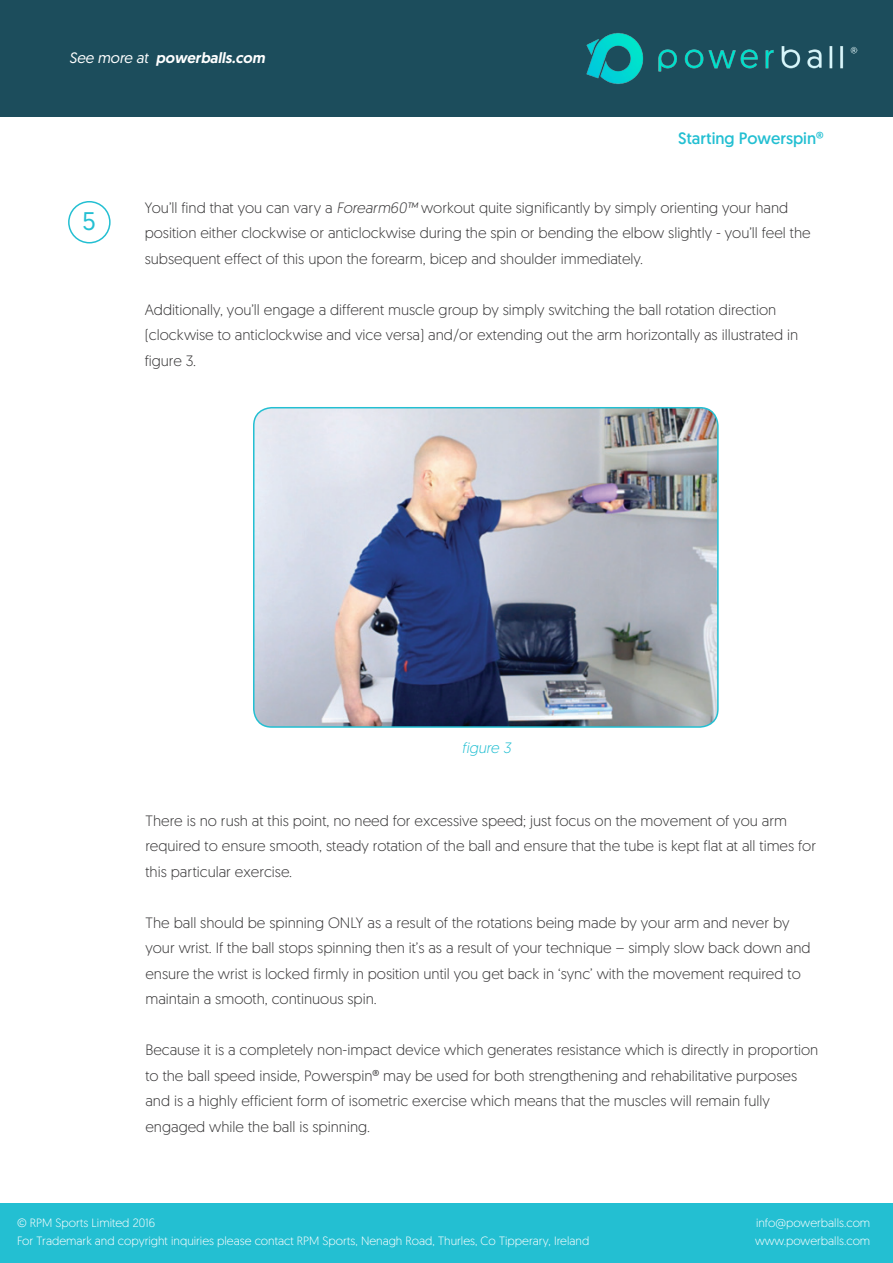
<style>
.page{position:relative;width:893px;height:1263px;background:#fff}
.page>*{position:absolute;margin:0;border:0;box-sizing:border-box;transform-origin:0 0}
.t1{font:25.5px "Geomanist";color:#23bfd2}
.t2{font:16.5px "Geomanist";color:#23bfd2}
.t3{font:300 15px/25.5px "Geomanist";color:#363536}
.t4{font:italic 500 15px "Geomanist";color:#fff}
.t5{font:italic 300 15px "Geomanist";color:#23bfd2}
.t6{font:300 12px/18px "Geomanist";color:#fff}
.s1{font-weight:400}
.s2{font-style:italic}
</style>
<div class="page">
<div style="left:0;top:0;width:893px;height:117px;background:#1c4d5c"></div>
<img style="left:586px;top:33px;width:272px;height:51px">
<div style="left:0;top:1203px;width:893px;height:60px;background:#23bfd2"></div>
<div style="left:68px;top:201px;width:43px;height:42px;border:2px solid #23bfd2;border-radius:50%"></div>
<img style="left:254px;top:408px;width:462px;height:319px">
<div style="left:253px;top:407px;width:466px;height:321px;border:2px solid #23bfd2;border-radius:18px"></div>
<p class="t4" style="left:69px;top:48px;width:197px"><span class="s1">See more at</span> powerballs.com</p>
<p class="t2" style="left:678px;top:128px;width:147px">Starting Powerspin®</p>
<h1 class="t1" style="left:82px;top:204px;width:15px">5</h1>
<p class="t3" style="left:145px;top:194px;width:667px">You’ll find that you can vary a <span class="s2">Forearm60™</span> workout quite significantly by simply orienting your hand position either clockwise or anticlockwise during the spin or bending the elbow slightly - you’ll feel the subsequent effect of this upon the forearm, bicep and shoulder immediately.</p>
<p class="t3" style="left:145px;top:296px;width:655px">Additionally, you’ll engage a different muscle group by simply switching the ball rotation direction (clockwise to anticlockwise and vice versa) and/or extending out the arm horizontally as illustrated in figure 3.</p>
<p class="t5" style="left:462px;top:738px;width:50px">figure 3</p>
<p class="t3" style="left:145px;top:807px;width:672px">There is no rush at this point, no need for excessive speed; just focus on the movement of you arm required to ensure smooth, steady rotation of the ball and ensure that the tube is kept flat at all times for this particular exercise.</p>
<p class="t3" style="left:145px;top:909px;width:667px">The ball should be spinning ONLY as a result of the rotations being made by your arm and never by your wrist. If the ball stops spinning then it’s as a result of your technique – simply slow back down and ensure the wrist is locked firmly in position until you get back in ‘sync’ with the movement required to maintain a smooth, continuous spin.</p>
<p class="t3" style="left:145px;top:1036px;width:674px">Because it is a completely non-impact device which generates resistance which is directly in proportion to the ball speed inside, Powerspin® may be used for both strengthening and rehabilitative purposes and is a highly efficient form of isometric exercise which means that the muscles will remain fully engaged while the ball is spinning.</p>
<p class="t6" style="left:17px;top:1213px;width:574px">© RPM Sports Limited 2016<br>For Trademark and copyright inquiries please contact RPM Sports, Nenagh Road, Thurles, Co Tipperary, Ireland</p>
<p class="t6" style="left:755px;top:1213px;width:117px">info@powerballs.com www.powerballs.com</p>
</div>
